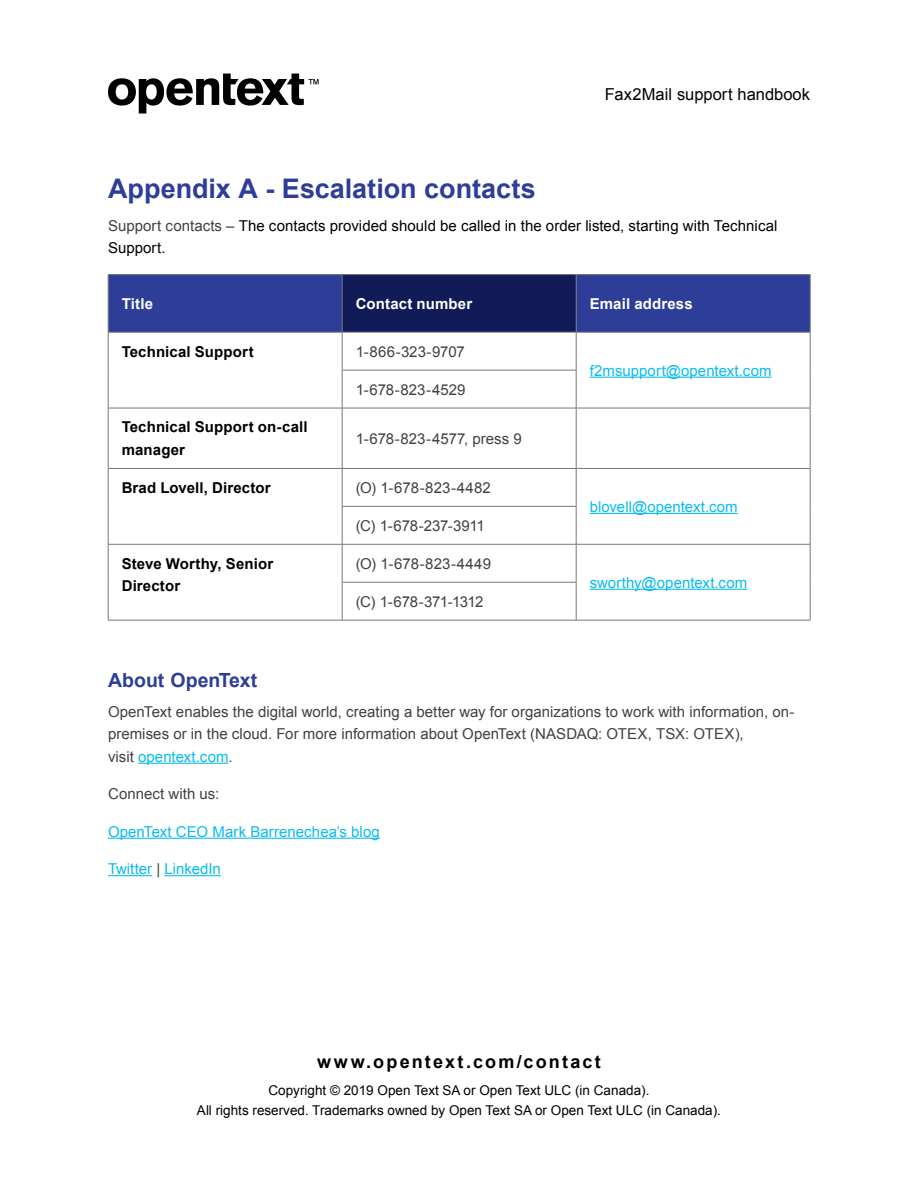
<style>
.page{position:relative;width:918px;height:1188px;background:#fff}
.page>*{position:absolute;margin:0;border:0;box-sizing:border-box;transform-origin:0 0}
.t1{font:700 27px "Arial";color:#2e3d98}
.t2{font:700 19.5px "Arial";letter-spacing:.005em;color:#2e3d98}
.t3{font:700 18px "Arial";letter-spacing:.12em;color:#000}
.t4{font:16.5px "Arial";color:#000}
.t5{font:15px/22.5px "Arial";letter-spacing:.005em;color:#414042}
.t6{font:15px "Arial";letter-spacing:.005em;color:#09bcef}
.t7{font:15px/22.5px "Arial";letter-spacing:.005em;color:#000}
.t8{font:700 15px/22.5px "Arial";letter-spacing:.01em;color:#000}
.t9{font:700 15px "Arial";letter-spacing:.01em;color:#fff}
.t10{font:15px "Arial";letter-spacing:-.035em;color:#414042}
.t11{font:13.5px/19.5px "Arial";color:#000;text-align:center}
.s1{color:#414042}
.s2{color:#09bcef}
</style>
<div class="page">
<svg style="left:108px;top:74px;width:211px;height:40px"></svg>
<hr style="left:138px;top:763px;width:91px;height:1px;background:#09bcef">
<hr style="left:108px;top:838px;width:272px;height:1px;background:#09bcef">
<hr style="left:108px;top:875px;width:44px;height:1px;background:#09bcef">
<hr style="left:165px;top:875px;width:56px;height:1px;background:#09bcef">
<div style="left:109px;top:275px;width:701px;height:57px;background:#2e3d98"></div>
<div style="left:342px;top:275px;width:234px;height:57px;background:#111b58"></div>
<hr style="left:108px;top:274px;width:234px;height:1px;background:#77787b">
<hr style="left:108px;top:275px;width:1px;height:57px;background:#77787b">
<hr style="left:342px;top:274px;width:234px;height:1px;background:#77787b">
<hr style="left:342px;top:275px;width:1px;height:57px;background:#77787b">
<hr style="left:576px;top:274px;width:234px;height:1px;background:#77787b">
<hr style="left:576px;top:275px;width:1px;height:57px;background:#77787b">
<hr style="left:810px;top:275px;width:1px;height:57px;background:#77787b">
<hr style="left:108px;top:332px;width:234px;height:1px;background:#77787b">
<hr style="left:108px;top:332px;width:1px;height:38px;background:#77787b">
<hr style="left:108px;top:370px;width:1px;height:38px;background:#77787b">
<hr style="left:342px;top:332px;width:234px;height:1px;background:#77787b">
<hr style="left:342px;top:332px;width:1px;height:38px;background:#77787b">
<hr style="left:576px;top:332px;width:234px;height:1px;background:#77787b">
<hr style="left:576px;top:332px;width:1px;height:38px;background:#77787b">
<hr style="left:810px;top:332px;width:1px;height:38px;background:#77787b">
<hr style="left:810px;top:370px;width:1px;height:38px;background:#77787b">
<hr style="left:342px;top:370px;width:234px;height:1px;background:#77787b">
<hr style="left:342px;top:370px;width:1px;height:38px;background:#77787b">
<hr style="left:576px;top:370px;width:1px;height:38px;background:#77787b">
<hr style="left:108px;top:408px;width:234px;height:1px;background:#77787b">
<hr style="left:108px;top:408px;width:1px;height:60px;background:#77787b">
<hr style="left:342px;top:408px;width:234px;height:1px;background:#77787b">
<hr style="left:342px;top:408px;width:1px;height:60px;background:#77787b">
<hr style="left:576px;top:408px;width:234px;height:1px;background:#77787b">
<hr style="left:576px;top:408px;width:1px;height:60px;background:#77787b">
<hr style="left:810px;top:408px;width:1px;height:60px;background:#77787b">
<hr style="left:108px;top:468px;width:234px;height:1px;background:#77787b">
<hr style="left:108px;top:469px;width:1px;height:37px;background:#77787b">
<hr style="left:108px;top:506px;width:1px;height:38px;background:#77787b">
<hr style="left:342px;top:468px;width:234px;height:1px;background:#77787b">
<hr style="left:342px;top:469px;width:1px;height:37px;background:#77787b">
<hr style="left:576px;top:468px;width:234px;height:1px;background:#77787b">
<hr style="left:576px;top:469px;width:1px;height:37px;background:#77787b">
<hr style="left:810px;top:469px;width:1px;height:37px;background:#77787b">
<hr style="left:810px;top:506px;width:1px;height:38px;background:#77787b">
<hr style="left:342px;top:506px;width:234px;height:1px;background:#77787b">
<hr style="left:342px;top:507px;width:1px;height:37px;background:#77787b">
<hr style="left:576px;top:507px;width:1px;height:37px;background:#77787b">
<hr style="left:108px;top:544px;width:234px;height:1px;background:#77787b">
<hr style="left:108px;top:544px;width:1px;height:38px;background:#77787b">
<hr style="left:108px;top:582px;width:1px;height:38px;background:#77787b">
<hr style="left:108px;top:620px;width:234px;height:1px;background:#77787b">
<hr style="left:342px;top:544px;width:234px;height:1px;background:#77787b">
<hr style="left:342px;top:544px;width:1px;height:38px;background:#77787b">
<hr style="left:576px;top:544px;width:234px;height:1px;background:#77787b">
<hr style="left:576px;top:544px;width:1px;height:38px;background:#77787b">
<hr style="left:810px;top:544px;width:1px;height:38px;background:#77787b">
<hr style="left:810px;top:582px;width:1px;height:38px;background:#77787b">
<hr style="left:576px;top:620px;width:234px;height:1px;background:#77787b">
<hr style="left:342px;top:582px;width:234px;height:1px;background:#77787b">
<hr style="left:342px;top:582px;width:1px;height:38px;background:#77787b">
<hr style="left:576px;top:582px;width:1px;height:38px;background:#77787b">
<hr style="left:342px;top:620px;width:234px;height:1px;background:#77787b">
<hr style="left:590px;top:377px;width:182px;height:1px;background:#09bcef">
<hr style="left:590px;top:513px;width:148px;height:1px;background:#09bcef">
<hr style="left:590px;top:589px;width:157px;height:1px;background:#09bcef">
<p class="t4" style="left:605px;top:83px;width:207px">Fax2Mail support handbook</p>
<h1 class="t1" style="left:108px;top:171px;width:429px">Appendix A - Escalation contacts</h1>
<p class="t7" style="left:108px;top:214px;width:671px"><span class="s1">Support contacts –</span> The contacts provided should be called in the order listed, starting with Technical<br>Support.</p>
<p class="t9" style="left:122px;top:294px;width:33px">Title</p>
<p class="t9" style="left:356px;top:294px;width:118px">Contact number</p>
<p class="t9" style="left:590px;top:294px;width:105px">Email address</p>
<p class="t8" style="left:122px;top:341px;width:133px">Technical Support</p>
<p class="t5" style="left:356px;top:340px;width:111px">1-866-323-9707</p>
<p class="t6" style="left:590px;top:360px;width:183px">f2msupport@opentext.com</p>
<p class="t5" style="left:356px;top:378px;width:111px">1-678-823-4529</p>
<p class="t8" style="left:122px;top:416px;width:187px">Technical Support on-call manager</p>
<p class="t5" style="left:356px;top:427px;width:168px">1-678-823-4577, press 9</p>
<p class="t8" style="left:122px;top:477px;width:151px">Brad Lovell, Director</p>
<p class="t5" style="left:356px;top:477px;width:137px">(O) 1-678-823-4482</p>
<p class="t6" style="left:590px;top:497px;width:150px">blovell@opentext.com</p>
<p class="t5" style="left:356px;top:514px;width:131px">(C) 1-678-237-3911</p>
<p class="t8" style="left:122px;top:553px;width:153px">Steve Worthy, Senior<br>Director</p>
<p class="t5" style="left:356px;top:552px;width:137px">(O) 1-678-823-4449</p>
<p class="t6" style="left:590px;top:573px;width:159px">sworthy@opentext.com</p>
<p class="t10" style="left:356px;top:592px;width:129px">(C) 1-678-371-1312</p>
<h2 class="t2" style="left:108px;top:667px;width:151px">About OpenText</h2>
<p class="t5" style="left:108px;top:700px;width:688px">OpenText enables the digital world, creating a better way for organizations to work with information, on&shy;premises or in the cloud. For more information about OpenText (NASDAQ: OTEX, TSX: OTEX),<br>visit <span class="s2">opentext.com</span>.</p>
<p class="t5" style="left:108px;top:783px;width:113px">Connect with us:</p>
<p class="t6" style="left:108px;top:822px;width:273px">OpenText CEO Mark Barrenechea’s blog</p>
<p class="t6" style="left:108px;top:859px;width:114px">Twitter <span class="s1">|</span> LinkedIn</p>
<p class="t3" style="left:317px;top:1050px;width:285px">www.opentext.com/contact</p>
<p class="t11" style="left:197px;top:1081px;width:525px">Copyright © 2019 Open Text SA or Open Text ULC (in Canada).<br>All rights reserved. Trademarks owned by Open Text SA or Open Text ULC (in Canada).</p>
</div>
